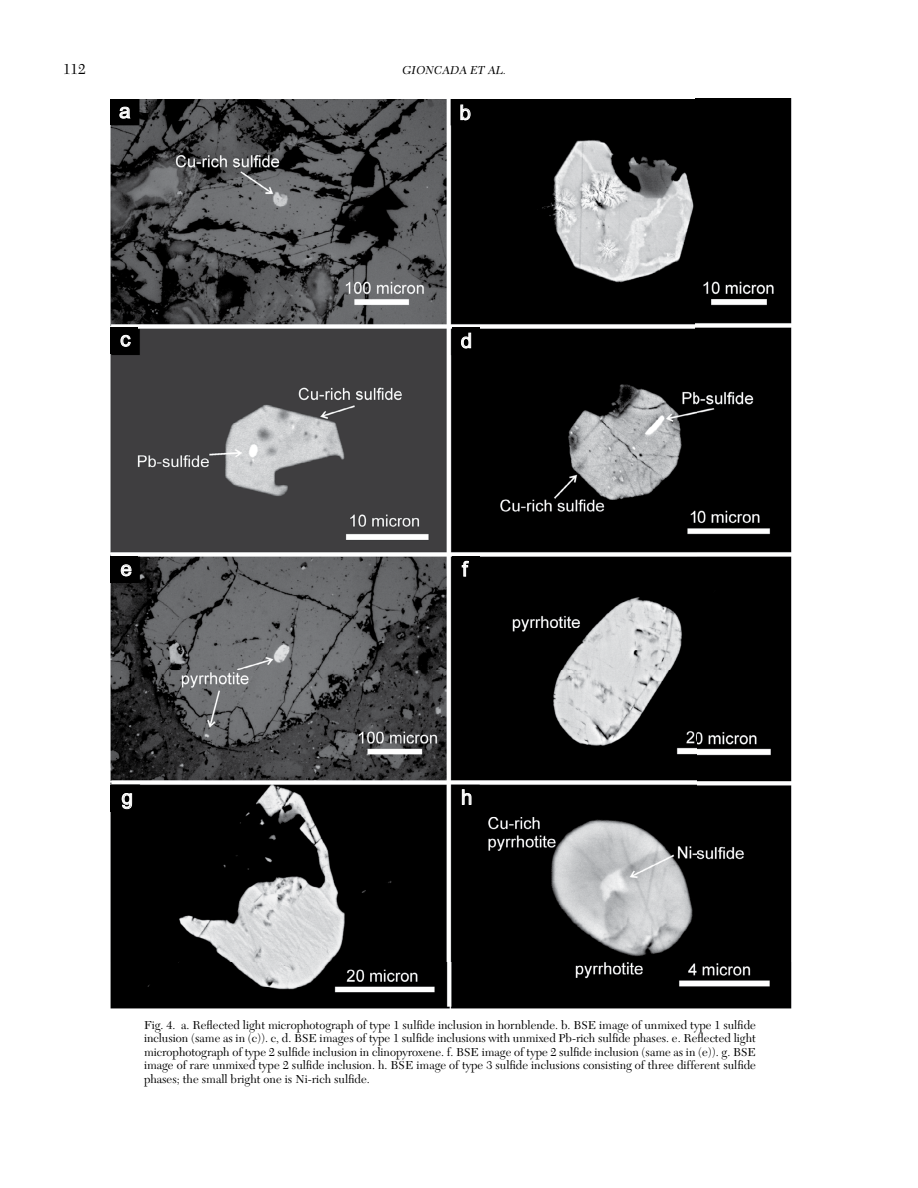
<style>
.page{position:relative;width:918px;height:1188px;background:#fff}
.page>*{position:absolute;margin:0;border:0;box-sizing:border-box;transform-origin:0 0}
.t1{font:20.4px "Arial";color:#fff}
.t2{font:15px "New Caledonia LT Std";color:#000}
.t3{font:12px/13.5px "New Caledonia LT Std";color:#000;text-align:justify}
.t4{font:italic 12px "New Caledonia LT Std";color:#000}
</style>
<div class="page">
<img style="left:110px;top:99px;width:682px;height:910px">
<div style="left:110px;top:99px;width:28px;height:26px;background:#000"></div>
<div style="left:452px;top:99px;width:27px;height:26px;background:#000"></div>
<div style="left:110px;top:328px;width:28px;height:26px;background:#000"></div>
<div style="left:452px;top:328px;width:27px;height:26px;background:#000"></div>
<div style="left:110px;top:556px;width:28px;height:26px;background:#000"></div>
<div style="left:452px;top:556px;width:27px;height:26px;background:#000"></div>
<div style="left:110px;top:785px;width:28px;height:26px;background:#000"></div>
<div style="left:452px;top:785px;width:27px;height:26px;background:#000"></div>
<p class="t2" style="left:63px;top:60px;width:24px">112</p>
<p class="t4" style="left:403px;top:63px;width:105px">GIONCADA ET AL.</p>
<h1 class="t1" style="left:119px;top:97px;width:13px">a</h1>
<h1 class="t1" style="left:460px;top:99px;width:13px">b</h1>
<h1 class="t1" style="left:120px;top:326px;width:12px">c</h1>
<h1 class="t1" style="left:121px;top:555px;width:13px">e</h1>
<h1 class="t1" style="left:461px;top:327px;width:13px">d</h1>
<h1 class="t1" style="left:462px;top:556px;width:7px">f</h1>
<h1 class="t1" style="left:122px;top:784px;width:13px">g</h1>
<h1 class="t1" style="left:461px;top:784px;width:13px">h</h1>
<p class="t3" style="left:144px;top:1018px;width:614px">Fig. 4. a. Reflected light microphotograph of type 1 sulfide inclusion in hornblende. b. BSE image of unmixed type 1 sulfide inclusion (same as in (c)). c, d. BSE images of type 1 sulfide inclusions with unmixed Pb-rich sulfide phases. e. Reflected light microphotograph of type 2 sulfide inclusion in clinopyroxene. f. BSE image of type 2 sulfide inclusion (same as in (e)). g. BSE image of rare unmixed type 2 sulfide inclusion. h. BSE image of type 3 sulfide inclusions consisting of three different sulfide phases; the small bright one is Ni-rich sulfide.</p>
</div>
